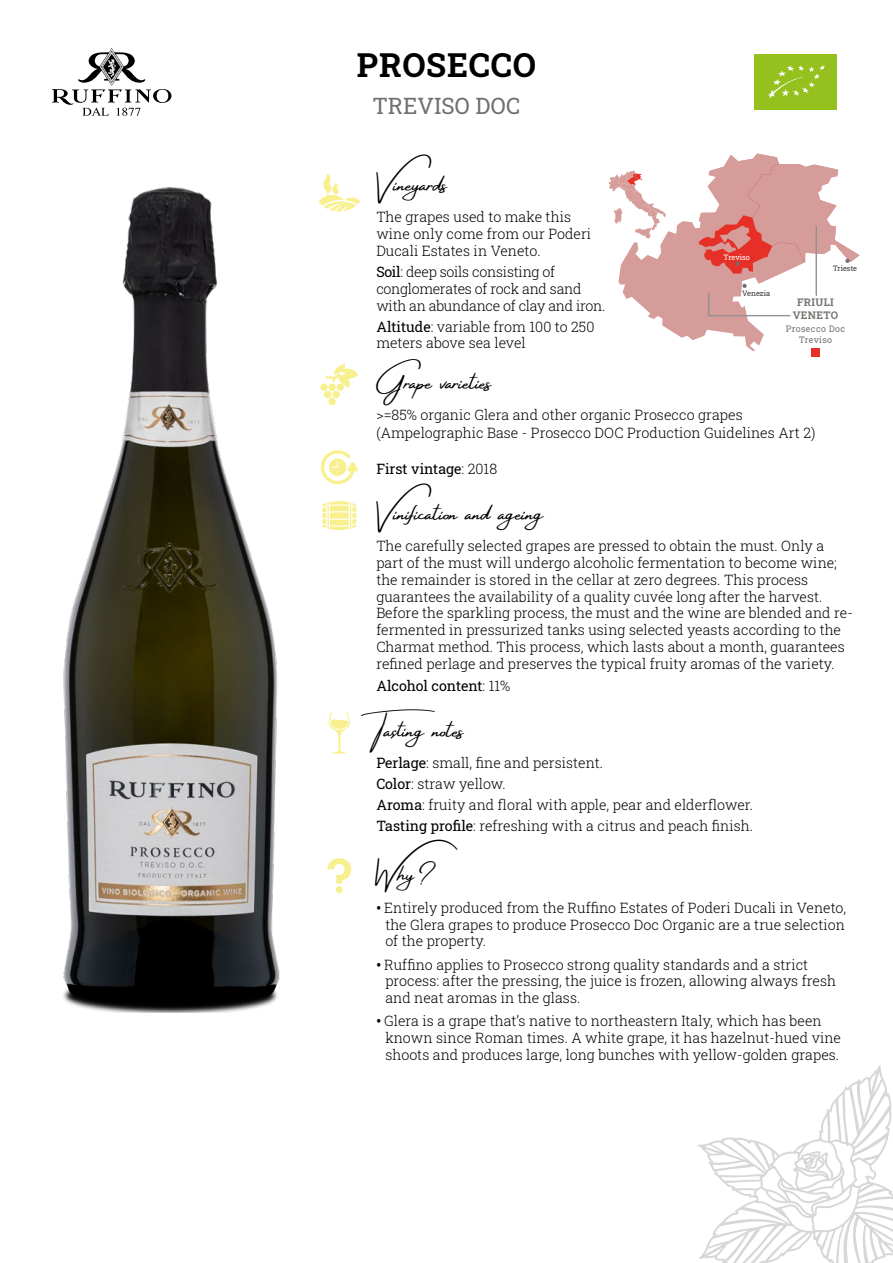
<style>
.page{position:relative;width:893px;height:1263px;background:#fff}
.page>*{position:absolute;margin:0;border:0;box-sizing:border-box;transform-origin:0 0}
.t1{font:700 33px "Roboto Slab";letter-spacing:.02em;color:#000}
.t2{font:22.5px "Amsterdam Four";color:#000}
.t3{font:22.5px "Roboto Slab";color:#706f6f}
.t4{font:300 14.25px/16.8px "Roboto Slab";color:#000}
.t5{font:300 14.25px/16.8px "Roboto Slab";letter-spacing:-.02em;color:#000}
.t6{font:14.25px "Roboto Slab";color:#000}
.t7{font:700 10.5px/12.6px "Roboto Slab";letter-spacing:.03em;color:#777471;text-align:center}
.t8{font:9px/10.8px "Roboto Slab";letter-spacing:.03em;color:#777471;text-align:center}
.t9{font:7.5px "Roboto Slab";color:#3d3834}
.t10{font:7.5px "Roboto Slab";letter-spacing:-.005em;color:#fff}
.s1{font-weight:400}
.s2{font-weight:300}
.s3{font-size:18px}
.s4{font-weight:700;font-size:13.5px}
</style>
<div class="page">
<svg style="left:698px;top:1065px;width:195px;height:198px"></svg>
<svg style="left:52px;top:48px;width:119px;height:68px"></svg>
<img style="left:63px;top:187px;width:217px;height:825px">
<svg style="left:319px;top:173px;width:41px;height:39px"></svg>
<svg style="left:329px;top:711px;width:21px;height:43px"></svg>
<svg style="left:322px;top:501px;width:34px;height:29px"></svg>
<svg style="left:327px;top:858px;width:24px;height:35px"></svg>
<svg style="left:320px;top:363px;width:38px;height:42px"></svg>
<svg style="left:320px;top:450px;width:38px;height:35px"></svg>
<div style="left:811px;top:348px;width:9px;height:8px;background:#e63027"></div>
<svg style="left:662px;top:320px;width:102px;height:31px"></svg>
<svg style="left:608px;top:154px;width:251px;height:166px"></svg>
<div style="left:816px;top:226px;width:1px;height:69px;border:1px solid #919190"></div>
<div style="left:754px;top:54px;width:83px;height:56px;background:#95c11f"></div>
<svg style="left:768px;top:65px;width:57px;height:34px"></svg>
<h1 class="t1" style="left:357px;top:42px;width:181px">PROSECCO</h1>
<h2 class="t3" style="left:373px;top:91px;width:149px">TREVISO DOC</h2>
<h2 class="t2" style="left:376px;top:172px;width:72px">Vineyards</h2>
<p class="t4" style="left:376px;top:208px;width:216px">The grapes used to make this wine only come from our Poderi<br>Ducali Estates in Veneto.</p>
<p class="t5" style="left:376px;top:263px;width:231px"><span class="s1">Soil</span>: deep soils consisting of conglomerates of rock and sand with an abundance of clay and iron.</p>
<p class="t4" style="left:376px;top:318px;width:220px"><span class="s1">Altitude</span>: variable from 100 to 250 meters above sea level</p>
<p class="t10" style="left:724px;top:252px;width:28px">Treviso</p>
<p class="t9" style="left:742px;top:288px;width:30px">Venezia</p>
<p class="t9" style="left:833px;top:263px;width:26px">Trieste</p>
<p class="t7" style="left:793px;top:296px;width:47px">FRIULI<br>VENETO</p>
<p class="t8" style="left:786px;top:323px;width:61px">Prosecco Doc<br>Treviso</p>
<h2 class="t2" style="left:376px;top:370px;width:116px">Grape varieties</h2>
<p class="t4" style="left:376px;top:405px;width:441px;line-height:18px">&gt;=85% organic Glera and other organic Prosecco grapes (Ampelographic Base - Prosecco DOC Production Guidelines Art 2)</p>
<p class="t6" style="left:376px;top:459px;width:122px">First vintage<span class="s2">: 2018</span></p>
<h2 class="t2" style="left:376px;top:501px;width:169px">Vinification and ageing</h2>
<p class="t4" style="left:376px;top:537px;width:478px">The carefully selected grapes are pressed to obtain the must. Only a part of the must will undergo alcoholic fermentation to become wine; the remainder is stored in the cellar at zero degrees. This process guarantees the availability of a quality cuvée long after the harvest.<br>Before the sparkling process, the must and the wine are blended and re&shy;fermented in pressurized tanks using selected yeasts according to the Charmat method. This process, which lasts about a month, guarantees refined perlage and preserves the typical fruity aromas of the variety.</p>
<p class="t6" style="left:376px;top:676px;width:136px">Alcohol content<span class="s2">: 11%</span></p>
<h2 class="t2" style="left:376px;top:718px;width:89px">Tasting notes</h2>
<p class="t4" style="left:376px;top:752px;width:378px;line-height:21px"><span class="s1">Perlage</span>: small, fine and persistent.<br><span class="s1">Color</span>: straw yellow.<br><span class="s1">Aroma</span>: fruity and floral with apple, pear and elderflower.<br><span class="s1">Tasting profile</span>: refreshing with a citrus and peach finish.</p>
<h2 class="t2" style="left:376px;top:862px;width:84px">Why<span class="s3">?</span></h2>
<p class="t4" style="left:385px;top:899px;width:462px;text-align:justify;text-indent:-9px"><span class="s4">•</span> Entirely produced from the Ruffino Estates of Poderi Ducali in Veneto, the Glera grapes to produce Prosecco Doc Organic are a true selection of the property.</p>
<p class="t4" style="left:385px;top:955px;width:452px;text-indent:-9px"><span class="s4">•</span> Ruffino applies to Prosecco strong quality standards and a strict process: after the pressing, the juice is frozen, allowing always fresh and neat aromas in the glass.</p>
<p class="t4" style="left:385px;top:1012px;width:457px;text-indent:-9px"><span class="s4">•</span> Glera is a grape that’s native to northeastern Italy, which has been known since Roman times. A white grape, it has hazelnut-hued vine shoots and produces large, long bunches with yellow-golden grapes.</p>
</div>
